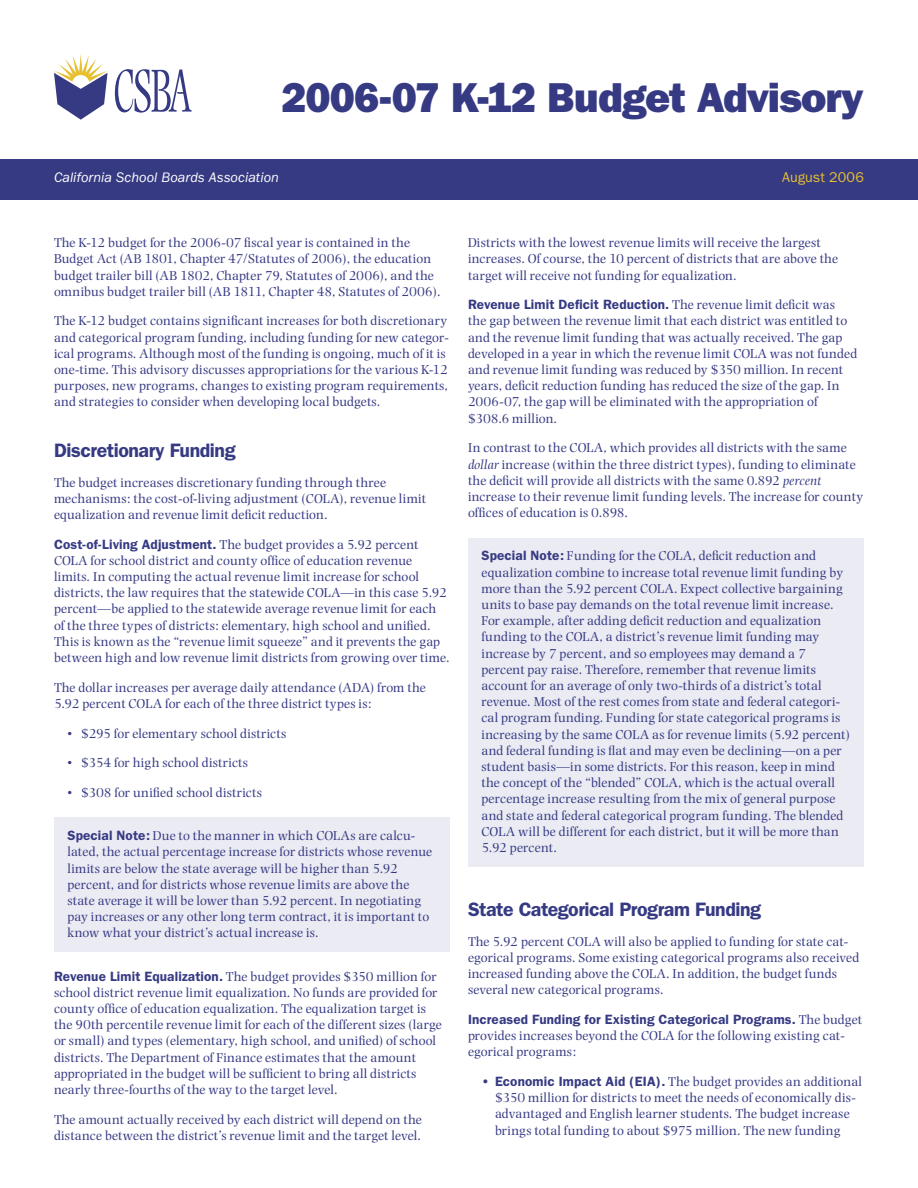
<style>
.page{position:relative;width:918px;height:1188px;background:#fff}
.page>*{position:absolute;margin:0;border:0;box-sizing:border-box;transform-origin:0 0}
.t1{font:800 42px "Franklin Gothic";letter-spacing:-.025em;color:#363a83}
.t2{font:600 19.5px "Franklin Gothic";letter-spacing:-.025em;color:#363a83}
.t3{font:italic 14.25px "Franklin Gothic";letter-spacing:.005em;color:#fff}
.t4{font:14.25px "Franklin Gothic";letter-spacing:.005em;color:#e6c031}
.Body{font:13.5px/16.2px "Photina";letter-spacing:.01em;color:#363a83}
.Special_Note{font:13.5px/16.2px "Photina";letter-spacing:.01em;color:#363a83}
.bullets{font:13.5px/16.2px "Photina";letter-spacing:.01em;color:#363a83;text-align:center}
.s1{font-family:"Franklin Gothic";font-weight:600}
.s2{font-style:italic}
</style>
<div class="page">
<div style="left:0;top:159px;width:918px;height:41px;background:#363a83"></div>
<svg style="left:115px;top:69px;width:76px;height:44px"></svg>
<svg style="left:54px;top:54px;width:54px;height:66px"></svg>
<div style="left:468px;top:539px;width:396px;height:328px;background:#ebebf3"></div>
<div style="left:54px;top:818px;width:396px;height:134px;background:#ebebf3"></div>
<p class="t1" style="left:282px;top:73px;width:584px">2006-07 K-12 Budget Advisory</p>
<p class="t3" style="left:54px;top:170px;width:226px">California School Boards Association</p>
<p class="t4" style="left:782px;top:169px;width:83px">August 2006</p>
<p class="Body" style="left:54px;top:235px;width:388px">The K-12 budget for the 2006-07 fiscal year is contained in the Budget Act (AB 1801, Chapter 47/Statutes of 2006), the education budget trailer bill (AB 1802, Chapter 79, Statutes of 2006), and the omnibus budget trailer bill (AB 1811, Chapter 48, Statutes of 2006).</p>
<p class="Body" style="left:54px;top:313px;width:396px">The K-12 budget contains significant increases for both discretionary and categorical program funding, including funding for new categor&shy;ical programs. Although most of the funding is ongoing, much of it is one-time. This advisory discusses appropriations for the various K-12 purposes, new programs, changes to existing program requirements, and strategies to consider when developing local budgets.</p>
<p class="t2" style="left:54px;top:439px;width:183px">Discretionary Funding</p>
<p class="Body" style="left:54px;top:474px;width:374px">The budget increases discretionary funding through three mechanisms: the cost-of-living adjustment (COLA), revenue limit equalization and revenue limit deficit reduction.</p>
<p class="Body" style="left:54px;top:536px;width:397px"><span class="s1">Cost-of-Living Adjustment.</span> The budget provides a 5.92 percent COLA for school district and county office of education revenue limits. In computing the actual revenue limit increase for school districts, the law requires that the statewide COLA—in this case 5.92 percent—be applied to the statewide average revenue limit for each of the three types of districts: elementary, high school and unified.<br>This is known as the “revenue limit squeeze” and it prevents the gap between high and low revenue limit districts from growing over time.</p>
<p class="Body" style="left:54px;top:679px;width:373px">The dollar increases per average daily attendance (ADA) from the<br>5.92 percent COLA for each of the three district types is:</p>
<p class="bullets" style="left:68px;top:725px;width:220px">• $295 for elementary school districts</p>
<p class="bullets" style="left:68px;top:755px;width:182px">• $354 for high school districts</p>
<p class="bullets" style="left:68px;top:785px;width:196px">• $308 for unified school districts</p>
<p class="Special_Note" style="left:68px;top:828px;width:366px"><span class="s1">Special Note:</span> Due to the manner in which COLAs are calcu&shy;lated, the actual percentage increase for districts whose revenue limits are below the state average will be higher than 5.92 percent, and for districts whose revenue limits are above the state average it will be lower than 5.92 percent. In negotiating pay increases or any other long term contract, it is important to know what your district’s actual increase is.</p>
<p class="Body" style="left:54px;top:968px;width:389px"><span class="s1">Revenue Limit Equalization.</span> The budget provides $350 million for school district revenue limit equalization. No funds are provided for county office of education equalization. The equalization target is the 90th percentile revenue limit for each of the different sizes (large or small) and types (elementary, high school, and unified) of school districts. The Department of Finance estimates that the amount appropriated in the budget will be sufficient to bring all districts nearly three-fourths of the way to the target level.</p>
<p class="Body" style="left:54px;top:1111px;width:369px">The amount actually received by each district will depend on the distance between the district’s revenue limit and the target level.</p>
<p class="Body" style="left:468px;top:235px;width:372px">Districts with the lowest revenue limits will receive the largest increases. Of course, the 10 percent of districts that are above the target will receive not funding for equalization.</p>
<p class="Body" style="left:468px;top:297px;width:391px"><span class="s1">Revenue Limit Deficit Reduction.</span> The revenue limit deficit was<br>the gap between the revenue limit that each district was entitled to and the revenue limit funding that was actually received. The gap developed in a year in which the revenue limit COLA was not funded and revenue limit funding was reduced by $350 million. In recent years, deficit reduction funding has reduced the size of the gap. In 2006-07, the gap will be eliminated with the appropriation of $308.6 million.</p>
<p class="Body" style="left:468px;top:440px;width:397px">In contrast to the COLA, which provides all districts with the same <span class="s2">dollar</span> increase (within the three district types), funding to eliminate the deficit will provide all districts with the same 0.892 <span class="s2">percent </span>increase to their revenue limit funding levels. The increase for county offices of education is 0.898.</p>
<p class="Special_Note" style="left:482px;top:548px;width:370px"><span class="s1">Special Note:</span> Funding for the COLA, deficit reduction and equalization combine to increase total revenue limit funding by more than the 5.92 percent COLA. Expect collective bargaining units to base pay demands on the total revenue limit increase.<br>For example, after adding deficit reduction and equalization funding to the COLA, a district’s revenue limit funding may increase by 7 percent, and so employees may demand a 7 percent pay raise. Therefore, remember that revenue limits account for an average of only two-thirds of a district’s total revenue. Most of the rest comes from state and federal categori&shy;cal program funding. Funding for state categorical programs is increasing by the same COLA as for revenue limits (5.92 percent) and federal funding is flat and may even be declining—on a per student basis—in some districts. For this reason, keep in mind the concept of the “blended” COLA, which is the actual overall percentage increase resulting from the mix of general purpose and state and federal categorical program funding. The blended COLA will be different for each district, but it will be more than 5.92 percent.</p>
<p class="t2" style="left:468px;top:898px;width:295px">State Categorical Program Funding</p>
<p class="Body" style="left:468px;top:933px;width:393px">The 5.92 percent COLA will also be applied to funding for state cat&shy;egorical programs. Some existing categorical programs also received increased funding above the COLA. In addition, the budget funds several new categorical programs.</p>
<p class="Body" style="left:468px;top:1011px;width:396px"><span class="s1">Increased Funding for Existing Categorical Programs.</span> The budget provides increases beyond the COLA for the following existing cat&shy;egorical programs:</p>
<p class="bullets" style="left:482px;top:1073px;width:382px"><span class="s1">• Economic Impact Aid (EIA).</span> The budget provides an additional $350 million for districts to meet the needs of economically dis&shy;advantaged and English learner students. The budget increase brings total funding to about $975 million. The new funding</p>
</div>
